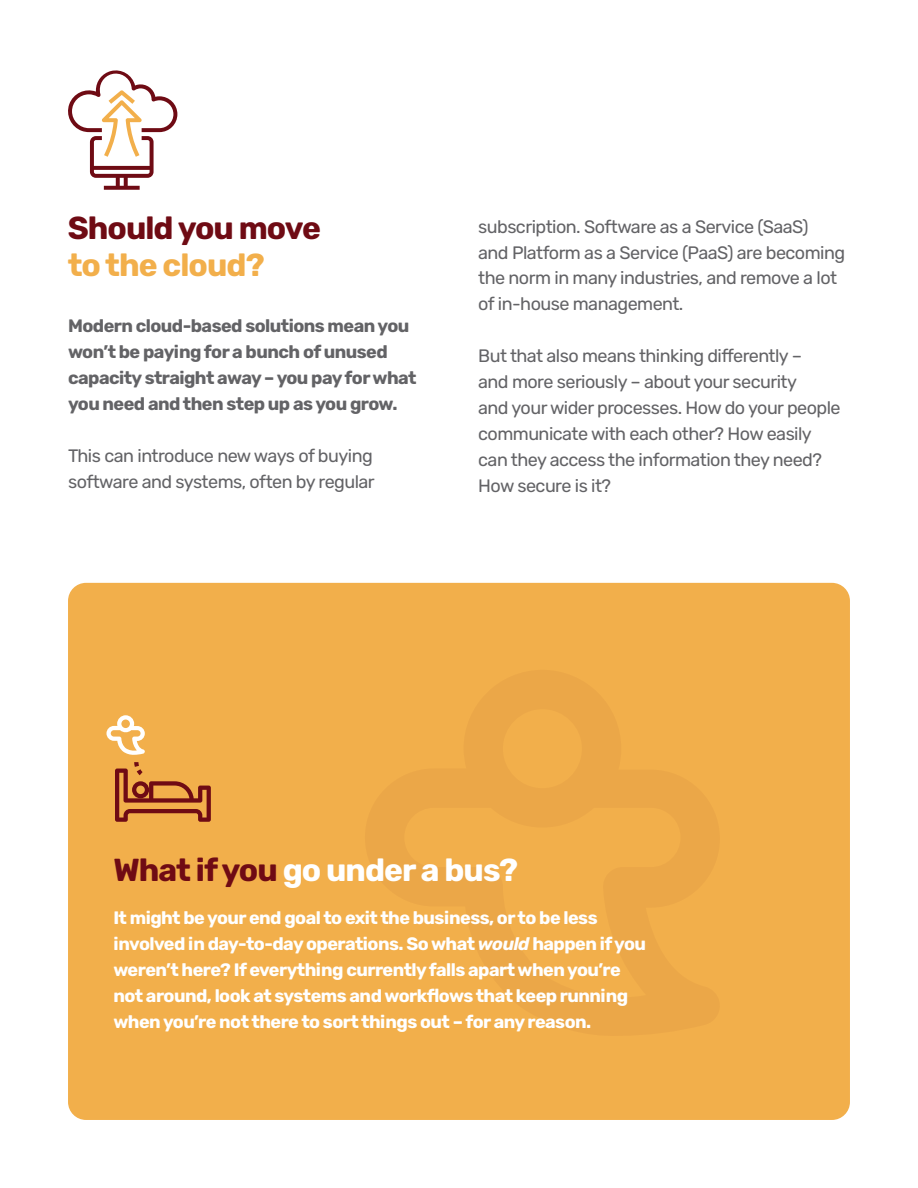
<style>
.page{position:relative;width:918px;height:1188px;background:#fff}
.page>*{position:absolute;margin:0;border:0;box-sizing:border-box;transform-origin:0 0}
.t1{font:700 31.8px "Rubik";letter-spacing:-.03em;color:#fff}
.t2{font:700 31.8px "Rubik";letter-spacing:-.03em;color:#6f0b14}
.t3{font:700 31.8px "Rubik";letter-spacing:-.03em;color:#f2af4b}
.t4{font:18px/26px "Rubik";letter-spacing:-.03em;color:#636366}
.t5{font:700 18px/26px "Rubik";letter-spacing:-.03em;color:#fff}
.t6{font:700 18px/26px "Rubik";letter-spacing:-.03em;color:#636366}
.s1{color:#6f0b14}
.s2{font-style:italic}
</style>
<div class="page">
<div style="left:68px;top:583px;width:782px;height:537px;background:#f2af4b;border-radius:18px"></div>
<svg style="left:68px;top:70px;width:109px;height:120px"></svg>
<svg style="left:106px;top:715px;width:39px;height:40px"></svg>
<svg style="left:115px;top:762px;width:96px;height:60px"></svg>
<h1 class="t2" style="left:68px;top:210px;width:255px">Should you move</h1>
<h1 class="t3" style="left:68px;top:248px;width:199px">to the cloud?</h1>
<p class="t6" style="left:68px;top:314px;width:350px">Modern cloud-based solutions mean you won’t be paying for a bunch of unused capacity straight away – you pay for what you need and then step up as you grow.</p>
<p class="t4" style="left:68px;top:443px;width:308px">This can introduce new ways of buying software and systems, often by regular</p>
<p class="t4" style="left:478px;top:214px;width:369px">subscription. Software as a Service (SaaS)<br>and Platform as a Service (PaaS) are becoming the norm in many industries, and remove a lot of in-house management.</p>
<p class="t4" style="left:478px;top:344px;width:364px">But that also means thinking differently –<br>and more seriously – about your security<br>and your wider processes. How do your people communicate with each other? How easily can they access the information they need?<br>How secure is it?</p>
<h1 class="t1" style="left:113px;top:852px;width:406px"><span class="s1">What if you</span> go under a bus?</h1>
<p class="t5" style="left:113px;top:906px;width:534px">It might be your end goal to exit the business, or to be less involved in day-to-day operations. So what <span class="s2">would</span> happen if you weren’t here? If everything currently falls apart when you’re not around, look at systems and workflows that keep running when you’re not there to sort things out – for any reason.</p>
</div>
